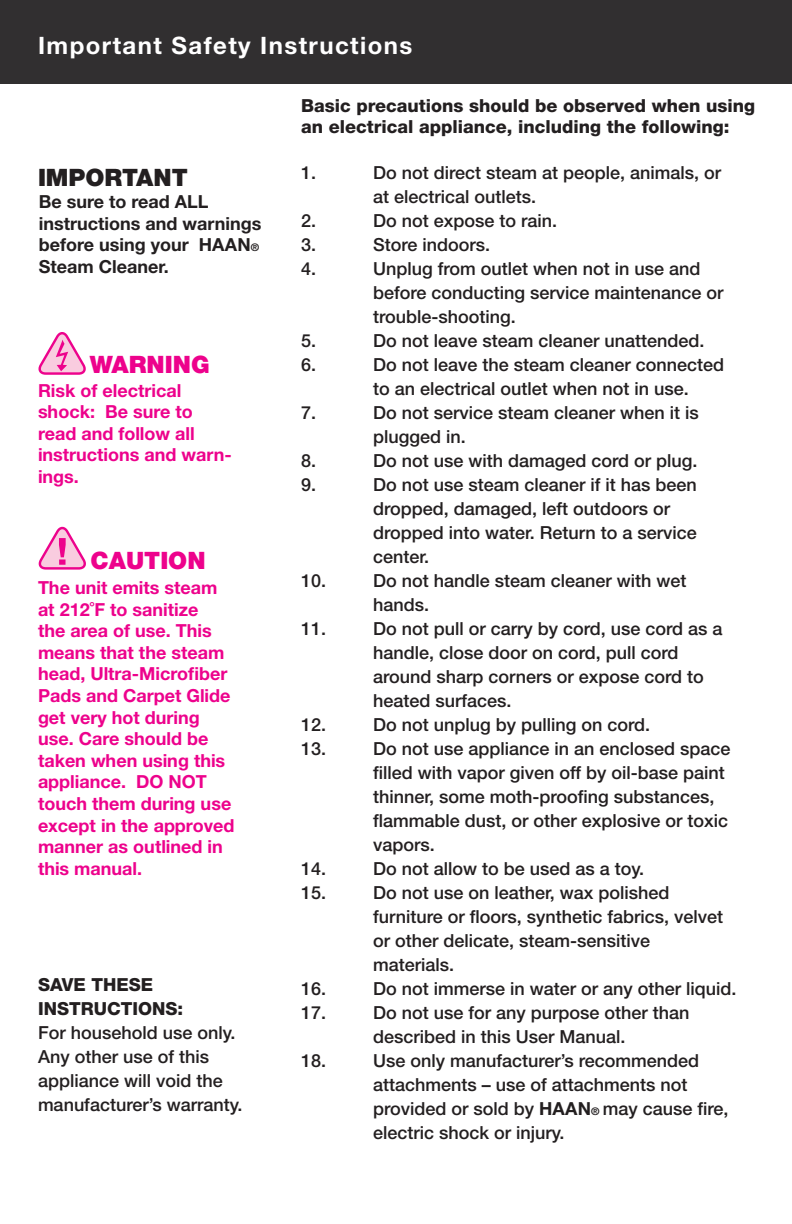
<style>
.page{position:relative;width:792px;height:1224px;background:#fff}
.page>*{position:absolute;margin:0;border:0;box-sizing:border-box;transform-origin:0 0}
.t1{font:700 24px "Helvetica Neue LT Std";letter-spacing:.06em;color:#fff}
.t2{font:900 24px "Helvetica Neue LT Std";color:#ed028c}
.t3{font:900 24px "Helvetica Neue LT Std";color:#231f20}
.t4{font:500 18px/24px "Helvetica Neue LT Std";color:#231f20}
.t5{font:700 18px/21.6px "Helvetica Neue LT Std";color:#ed028c}
.t6{font:800 18px/21.6px "Helvetica Neue LT Std";color:#231f20}
.t7{font:700 18px/21.6px "Helvetica Neue LT Std";color:#231f20}
.s1{font-size:10.4px}
.s2{font-weight:800}
.s3{font-weight:700}
.s4{font-weight:700;font-size:10.4px}
</style>
<div class="page">
<div style="left:0;top:0;width:792px;height:83px;background:#312f30"></div>
<svg style="left:38px;top:332px;width:48px;height:43px"></svg>
<svg style="left:38px;top:527px;width:48px;height:43px"></svg>
<p class="t1" style="left:38px;top:31px;width:376px">Important Safety Instructions</p>
<p class="t3" style="left:38px;top:163px;width:151px">IMPORTANT</p>
<p class="t7" style="left:39px;top:190px;width:224px">Be sure to read ALL instructions and warnings before using your HAAN<span class="s1">®<br></span>Steam Cleaner.</p>
<p class="t2" style="left:90px;top:351px;width:121px">WARNING</p>
<p class="t5" style="left:38px;top:379px;width:195px">Risk of electrical shock: Be sure to read and follow all instructions and warn&shy;ings.</p>
<p class="t2" style="left:91px;top:546px;width:117px">CAUTION</p>
<p class="t5" style="left:38px;top:576px;width:198px">The unit emits steam at 212˚F to sanitize<br>the area of use. This means that the steam head, Ultra-Microfiber<br>Pads and Carpet Glide get very hot during use. Care should be taken when using this appliance. DO NOT touch them during use except in the approved manner as outlined in this manual.</p>
<p class="t6" style="left:38px;top:973px;width:117px">SAVE THESE</p>
<p class="t4" style="left:38px;top:996px;width:206px"><span class="s2">INSTRUCTIONS:<br></span>For household use only.<br>Any other use of this appliance will void the manufacturer’s warranty.</p>
<p class="t6" style="left:301px;top:95px;width:456px">Basic precautions should be observed when using an electrical appliance, including the following:</p>
<p class="t4" style="left:301px;top:160px;width:17px">1.</p>
<p class="t4" style="left:373px;top:160px;width:350px">Do not direct steam at people, animals, or</p>
<p class="t4" style="left:373px;top:184px;width:165px">at electrical outlets.</p>
<p class="t4" style="left:301px;top:208px;width:17px">2.</p>
<p class="t4" style="left:373px;top:208px;width:186px">Do not expose to rain.</p>
<p class="t4" style="left:301px;top:232px;width:17px">3.</p>
<p class="t4" style="left:373px;top:232px;width:119px">Store indoors.</p>
<p class="t4" style="left:301px;top:256px;width:17px">4.</p>
<p class="t4" style="left:373px;top:256px;width:329px">Unplug from outlet when not in use and</p>
<p class="t4" style="left:373px;top:280px;width:352px">before conducting service maintenance or trouble-shooting.</p>
<p class="t4" style="left:301px;top:328px;width:17px">5.</p>
<p class="t4" style="left:373px;top:328px;width:333px">Do not leave steam cleaner unattended.</p>
<p class="t4" style="left:301px;top:352px;width:17px">6.</p>
<p class="t4" style="left:373px;top:352px;width:353px">Do not leave the steam cleaner connected</p>
<p class="t4" style="left:373px;top:376px;width:317px">to an electrical outlet when not in use.</p>
<p class="t4" style="left:301px;top:400px;width:17px">7.</p>
<p class="t4" style="left:373px;top:400px;width:327px">Do not service steam cleaner when it is</p>
<p class="t4" style="left:373px;top:424px;width:94px">plugged in.</p>
<p class="t4" style="left:301px;top:448px;width:17px">8.</p>
<p class="t4" style="left:373px;top:448px;width:326px">Do not use with damaged cord or plug.</p>
<p class="t4" style="left:301px;top:472px;width:17px">9.</p>
<p class="t4" style="left:373px;top:472px;width:325px">Do not use steam cleaner if it has been</p>
<p class="t4" style="left:373px;top:496px;width:299px">dropped, damaged, left outdoors or</p>
<p class="t4" style="left:373px;top:520px;width:325px">dropped into water. Return to a service</p>
<p class="t4" style="left:373px;top:544px;width:58px">center.</p>
<p class="t4" style="left:301px;top:568px;width:27px">10.</p>
<p class="t4" style="left:373px;top:568px;width:315px">Do not handle steam cleaner with wet</p>
<p class="t4" style="left:373px;top:592px;width:58px">hands.</p>
<p class="t4" style="left:301px;top:616px;width:27px">11.</p>
<p class="t4" style="left:373px;top:616px;width:351px">Do not pull or carry by cord, use cord as a</p>
<p class="t4" style="left:373px;top:640px;width:307px">handle, close door on cord, pull cord</p>
<p class="t4" style="left:373px;top:664px;width:332px">around sharp corners or expose cord to</p>
<p class="t4" style="left:373px;top:688px;width:140px">heated surfaces.</p>
<p class="t4" style="left:301px;top:712px;width:27px">12.</p>
<p class="t4" style="left:373px;top:712px;width:279px">Do not unplug by pulling on cord.</p>
<p class="t4" style="left:301px;top:736px;width:27px">13.</p>
<p class="t4" style="left:373px;top:736px;width:359px">Do not use appliance in an enclosed space filled with vapor given off by oil-base paint thinner, some moth-proofing substances, flammable dust, or other explosive or toxic vapors.</p>
<p class="t4" style="left:301px;top:856px;width:27px">14.</p>
<p class="t4" style="left:373px;top:856px;width:273px">Do not allow to be used as a toy.</p>
<p class="t4" style="left:301px;top:880px;width:27px">15.</p>
<p class="t4" style="left:373px;top:880px;width:298px">Do not use on leather, wax polished</p>
<p class="t4" style="left:373px;top:904px;width:352px">furniture or floors, synthetic fabrics, velvet or other delicate, steam-sensitive</p>
<p class="t4" style="left:373px;top:952px;width:83px">materials.</p>
<p class="t4" style="left:301px;top:976px;width:27px">16.</p>
<p class="t4" style="left:373px;top:976px;width:365px">Do not immerse in water or any other liquid.</p>
<p class="t4" style="left:301px;top:1000px;width:27px">17.</p>
<p class="t4" style="left:373px;top:1000px;width:318px">Do not use for any purpose other than described in this User Manual.</p>
<p class="t4" style="left:301px;top:1048px;width:27px">18.</p>
<p class="t4" style="left:373px;top:1048px;width:328px">Use only manufacturer’s recommended attachments – use of attachments not</p>
<p class="t4" style="left:373px;top:1096px;width:357px">provided or sold by <span class="s3">HAAN</span><span class="s4">®</span> may cause fire, electric shock or injury.</p>
</div>
